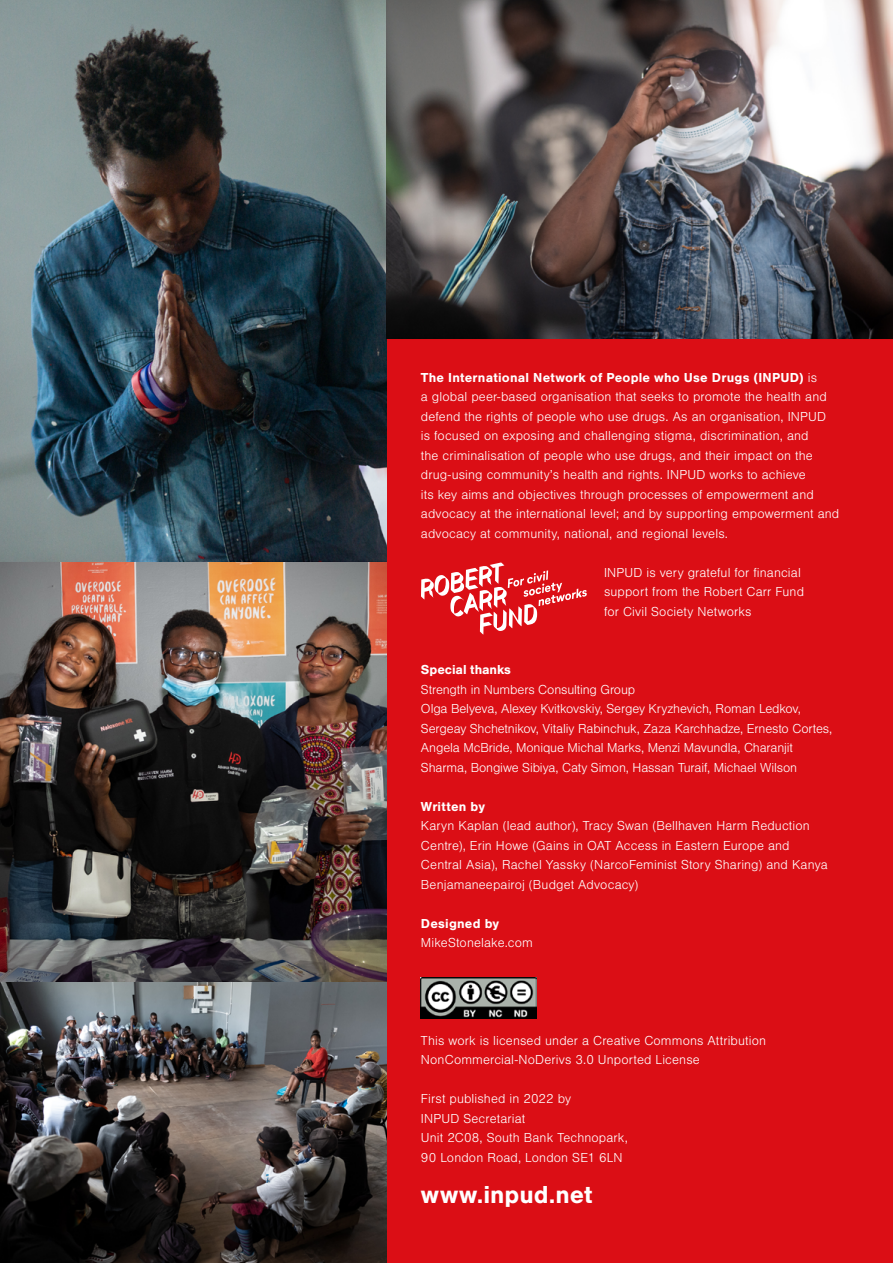
<style>
.page{position:relative;width:893px;height:1263px;background:#db0e15}
.page>*{position:absolute;margin:0;border:0;box-sizing:border-box;transform-origin:0 0}
.t1{font:700 25.5px "Nimbus San";color:#fff}
.t2{font:300 13.5px/19.5px "Nimbus San";letter-spacing:.01em;color:#fff}
.t3{font:300 13.5px/19.5px "Nimbus San";letter-spacing:-.01em;color:#fff}
.t4{font:700 13.5px "Nimbus San";letter-spacing:.005em;color:#fff}
.s1{font-weight:700}
</style>
<div class="page">
<img style="left:0;top:0;width:387px;height:1263px">
<img style="left:387px;top:0;width:506px;height:339px">
<img style="left:421px;top:978px;width:115px;height:40px">
<svg style="left:421px;top:562px;width:166px;height:73px"></svg>
<p class="t2" style="left:421px;top:368px;width:420px"><span class="s1">The International Network of People who Use Drugs (INPUD)</span> is<br>a global peer-based organisation that seeks to promote the health and defend the rights of people who use drugs. As an organisation, INPUD<br>is focused on exposing and challenging stigma, discrimination, and<br>the criminalisation of people who use drugs, and their impact on the drug-using community’s health and rights. INPUD works to achieve<br>its key aims and objectives through processes of empowerment and advocacy at the international level; and by supporting empowerment and advocacy at community, national, and regional levels.</p>
<p class="t2" style="left:604px;top:563px;width:202px">INPUD is very grateful for financial support from the Robert Carr Fund for Civil Society Networks</p>
<p class="t4" style="left:421px;top:662px;width:92px">Special thanks</p>
<p class="t3" style="left:421px;top:680px;width:413px">Strength in Numbers Consulting Group<br>Olga Belyeva, Alexey Kvitkovskiy, Sergey Kryzhevich, Roman Ledkov, Sergeay Shchetnikov, Vitaliy Rabinchuk, Zaza Karchhadze, Ernesto Cortes, Angela McBride, Monique Michal Marks, Menzi Mavundla, Charanjit Sharma, Bongiwe Sibiya, Caty Simon, Hassan Turaif, Michael Wilson</p>
<p class="t4" style="left:421px;top:799px;width:66px">Written by</p>
<p class="t2" style="left:421px;top:816px;width:408px">Karyn Kaplan (lead author), Tracy Swan (Bellhaven Harm Reduction Centre), Erin Howe (Gains in OAT Access in Eastern Europe and Central Asia), Rachel Yassky (NarcoFeminist Story Sharing) and Kanya Benjamaneepairoj (Budget Advocacy)</p>
<p class="t4" style="left:421px;top:916px;width:80px">Designed by</p>
<p class="t2" style="left:421px;top:933px;width:113px">MikeStonelake.com</p>
<p class="t2" style="left:421px;top:1031px;width:347px">This work is licensed under a Creative Commons Attribution<br>NonCommercial-NoDerivs 3.0 Unported License</p>
<p class="t2" style="left:421px;top:1089px;width:208px">First published in 2022 by<br>INPUD Secretariat<br>Unit 2C08, South Bank Technopark,<br>90 London Road, London SE1 6LN</p>
<h1 class="t1" style="left:421px;top:1180px;width:173px">www.inpud.net</h1>
</div>
